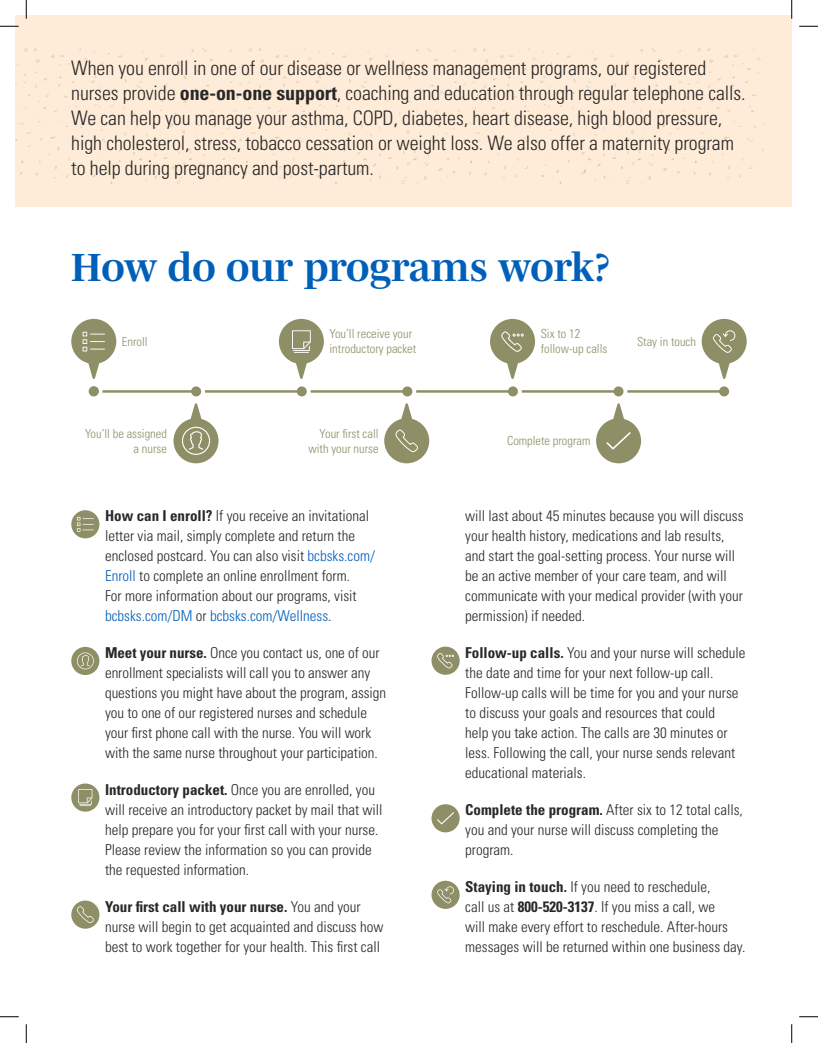
<style>
.page{position:relative;width:818px;height:1043px;background:#fff}
.page>*{position:absolute;margin:0;border:0;box-sizing:border-box;transform-origin:0 0}
.Section_header{font:700 40px "Mencken Std";color:#005fb9}
.Sub-headline{font:300 condensed 20px/25px "Univers LT Std";letter-spacing:-.005em;color:#282829}
.Body_copy{font:300 condensed 15px/20px "Univers LT Std";color:#282829}
.Body_copy-2{font:300 condensed 12.5px/15px "Univers LT Std";color:#8e8f66;text-align:right}
.s1{font-weight:700}
.s2{color:#005fb9}
</style>
<div class="page">
<div style="left:15px;top:15px;width:776px;height:191px;background:#ffecd8"></div>
<img style="left:15px;top:49px;width:748px;height:135px">
<hr style="left:102px;top:390px;width:94px;height:2px;background:#8e8f66">
<div style="left:191px;top:386px;width:10px;height:10px;background:#8e8f66;border-radius:50%"></div>
<hr style="left:205px;top:390px;width:97px;height:2px;background:#8e8f66">
<div style="left:297px;top:386px;width:10px;height:10px;background:#8e8f66;border-radius:50%"></div>
<hr style="left:310px;top:390px;width:97px;height:2px;background:#8e8f66">
<div style="left:402px;top:386px;width:10px;height:10px;background:#8e8f66;border-radius:50%"></div>
<hr style="left:416px;top:390px;width:97px;height:2px;background:#8e8f66">
<div style="left:508px;top:386px;width:10px;height:10px;background:#8e8f66;border-radius:50%"></div>
<hr style="left:522px;top:390px;width:96px;height:2px;background:#8e8f66">
<div style="left:613px;top:386px;width:10px;height:10px;background:#8e8f66;border-radius:50%"></div>
<hr style="left:627px;top:390px;width:97px;height:2px;background:#8e8f66">
<div style="left:719px;top:386px;width:10px;height:10px;background:#8e8f66;border-radius:50%"></div>
<div style="left:89px;top:386px;width:10px;height:10px;background:#8e8f66;border-radius:50%"></div>
<svg style="left:71px;top:319px;width:45px;height:60px"></svg>
<div style="left:71px;top:510px;width:28px;height:28px;background:#8e8f66;border-radius:50%"></div>
<svg style="left:77px;top:517px;width:17px;height:14px"></svg>
<svg style="left:279px;top:319px;width:45px;height:60px"></svg>
<div style="left:71px;top:783px;width:28px;height:28px;background:#8e8f66;border-radius:50%"></div>
<svg style="left:78px;top:789px;width:14px;height:17px"></svg>
<svg style="left:384px;top:403px;width:45px;height:60px"></svg>
<div style="left:71px;top:900px;width:28px;height:28px;background:#8e8f66;border-radius:50%"></div>
<svg style="left:77px;top:906px;width:17px;height:17px"></svg>
<svg style="left:490px;top:319px;width:45px;height:60px"></svg>
<div style="left:431px;top:646px;width:28px;height:28px;background:#8e8f66;border-radius:50%"></div>
<svg style="left:437px;top:653px;width:17px;height:15px"></svg>
<svg style="left:173px;top:403px;width:45px;height:60px"></svg>
<div style="left:71px;top:647px;width:28px;height:28px;background:#8e8f66;border-radius:50%"></div>
<svg style="left:77px;top:652px;width:17px;height:17px"></svg>
<svg style="left:701px;top:319px;width:45px;height:60px"></svg>
<div style="left:431px;top:880px;width:28px;height:28px;background:#8e8f66;border-radius:50%"></div>
<svg style="left:437px;top:886px;width:17px;height:17px"></svg>
<svg style="left:596px;top:403px;width:45px;height:60px"></svg>
<div style="left:431px;top:804px;width:28px;height:28px;background:#8e8f66;border-radius:50%"></div>
<svg style="left:437px;top:812px;width:17px;height:12px"></svg>
<svg style="left:0;top:25px;width:19px;height:2px"></svg>
<svg style="left:799px;top:25px;width:19px;height:2px"></svg>
<svg style="left:0;top:1016px;width:19px;height:1px"></svg>
<svg style="left:799px;top:1016px;width:19px;height:1px"></svg>
<svg style="left:25px;top:0;width:2px;height:19px"></svg>
<svg style="left:25px;top:1024px;width:2px;height:18px"></svg>
<svg style="left:791px;top:0;width:1px;height:19px"></svg>
<svg style="left:791px;top:1024px;width:1px;height:18px"></svg>
<p class="Sub-headline" style="left:71px;top:55px;width:676px">When you enroll in one of our disease or wellness management programs, our registered nurses provide <span class="s1">one-on-one support</span>, coaching and education through regular telephone calls.<br>We can help you manage your asthma, COPD, diabetes, heart disease, high blood pressure, high cholesterol, stress, tobacco cessation or weight loss. We also offer a maternity program to help during pregnancy and post-partum.</p>
<p class="Section_header" style="left:71px;top:244px;width:540px">How do our programs work?</p>
<p class="Body_copy-2" style="left:122px;top:334px;width:27px">Enroll</p>
<p class="Body_copy-2" style="left:329px;top:326px;width:88px;text-align:left">You’ll receive your introductory packet</p>
<p class="Body_copy-2" style="left:540px;top:326px;width:68px;text-align:left">Six to 12 follow-up calls</p>
<p class="Body_copy-2" style="left:637px;top:334px;width:61px">Stay in touch</p>
<p class="Body_copy-2" style="left:85px;top:426px;width:83px">You’ll be assigned a nurse</p>
<p class="Body_copy-2" style="left:308px;top:426px;width:72px">Your first call with your nurse</p>
<p class="Body_copy-2" style="left:507px;top:433px;width:85px">Complete program</p>
<p class="Body_copy" style="left:105px;top:506px;width:271px"><span class="s1">How can I enroll?</span> If you receive an invitational letter via mail, simply complete and return the enclosed postcard. You can also visit <span class="s2">bcbsks.com/ Enroll</span> to complete an online enrollment form.<br>For more information about our programs, visit <span class="s2">bcbsks.com/DM</span> or <span class="s2">bcbsks.com/Wellness</span>.</p>
<p class="Body_copy" style="left:105px;top:642px;width:282px"><span class="s1">Meet your nurse.</span> Once you contact us, one of our enrollment specialists will call you to answer any questions you might have about the program, assign you to one of our registered nurses and schedule your first phone call with the nurse. You will work with the same nurse throughout your participation.</p>
<p class="Body_copy" style="left:105px;top:779px;width:279px"><span class="s1">Introductory packet.</span> Once you are enrolled, you will receive an introductory packet by mail that will help prepare you for your first call with your nurse.<br>Please review the information so you can provide the requested information.</p>
<p class="Body_copy" style="left:105px;top:896px;width:280px"><span class="s1">Your first call with your nurse.</span> You and your nurse will begin to get acquainted and discuss how best to work together for your health. This first call</p>
<p class="Body_copy" style="left:465px;top:506px;width:280px">will last about 45 minutes because you will discuss your health history, medications and lab results, and start the goal-setting process. Your nurse will be an active member of your care team, and will communicate with your medical provider (with your permission) if needed.</p>
<p class="Body_copy" style="left:465px;top:642px;width:281px"><span class="s1">Follow-up calls.</span> You and your nurse will schedule the date and time for your next follow-up call.<br>Follow-up calls will be time for you and your nurse to discuss your goals and resources that could<br>help you take action. The calls are 30 minutes or less. Following the call, your nurse sends relevant educational materials.</p>
<p class="Body_copy" style="left:465px;top:799px;width:279px"><span class="s1">Complete the program.</span> After six to 12 total calls, you and your nurse will discuss completing the program.</p>
<p class="Body_copy" style="left:465px;top:876px;width:281px"><span class="s1">Staying in touch.</span> If you need to reschedule,<br>call us at <span class="s1">800-520-3137</span>. If you miss a call, we<br>will make every effort to reschedule. After-hours messages will be returned within one business day.</p>
</div>
